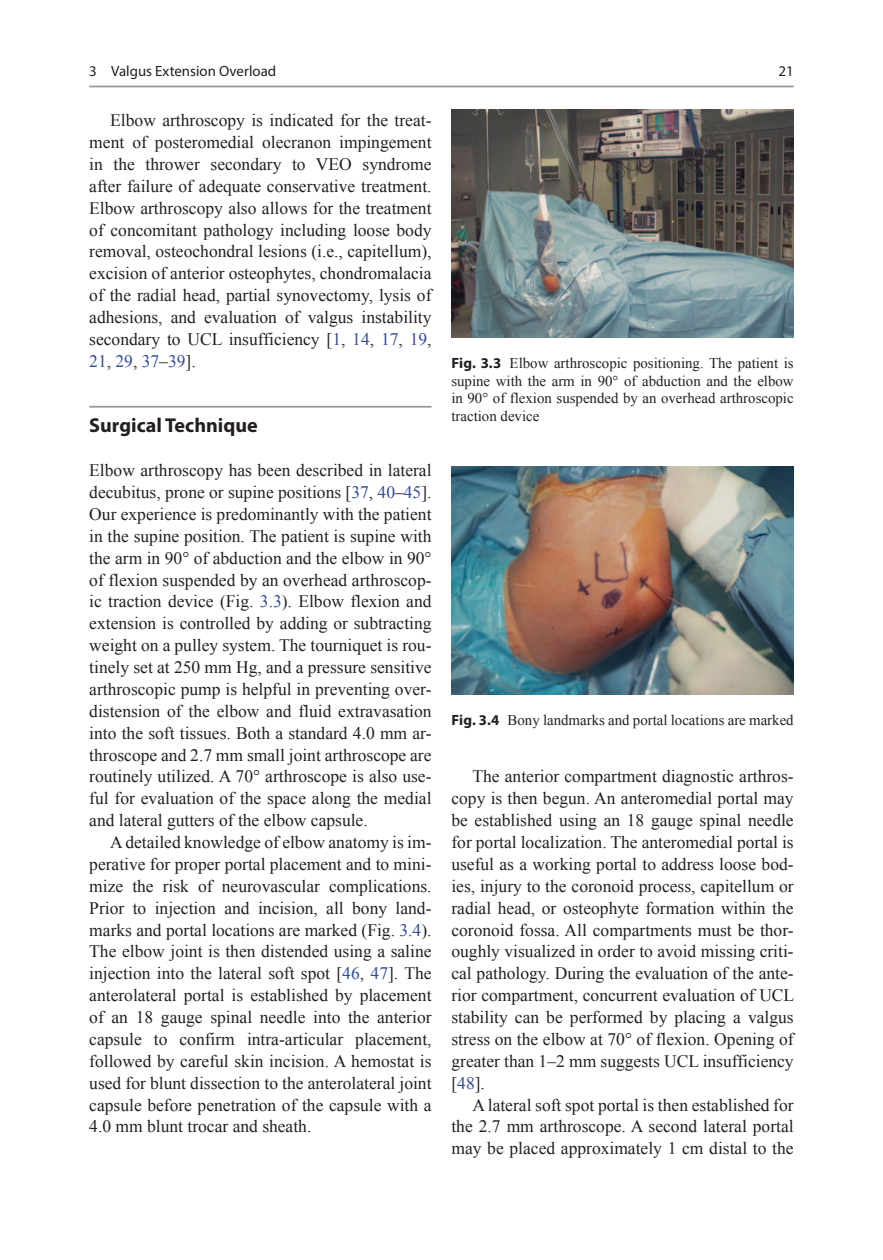
<style>
.page{position:relative;width:883px;height:1260px;background:#fff}
.page>*{position:absolute;margin:0;border:0;box-sizing:border-box;transform-origin:0 0}
.t1{font:20.12px "Myriad Pro Bold 2";color:#231f20}
.t2{font:17.5px/21.9px "Times New Roman";color:#231f20;text-align:justify}
.t3{font:14.88px/17.5px "Times New Roman";color:#231f20;text-align:justify}
.t4{font:14.88px "Myriad Pro Regular 7";color:#231f20}
.t5{font:14.88px "Myriad Pro Regular 2";color:#231f20}
.s1{color:#324a97}
.s2{font-family:"Myriad Pro Bold 2"}
</style>
<div class="page">
<hr style="left:89px;top:86px;width:705px;height:1px;background:#949699">
<hr style="left:89px;top:406px;width:343px;height:2px;background:#949699">
<img style="left:451px;top:466px;width:343px;height:228px">
<img style="left:451px;top:109px;width:343px;height:228px">
<p class="t4" style="left:89px;top:62px;width:188px">3 Valgus Extension Overload</p>
<p class="t5" style="left:778px;top:62px;width:17px">21</p>
<p class="t2" style="left:89px;top:109px;width:344px;text-indent:21px">Elbow arthroscopy is indicated for the treat&shy;ment of posteromedial olecranon impingement in the thrower secondary to VEO syndrome after failure of adequate conservative treatment.<br>Elbow arthroscopy also allows for the treatment of concomitant pathology including loose body removal, osteochondral lesions (i.e., capitellum), excision of anterior osteophytes, chondromalacia of the radial head, partial synovectomy, lysis of adhesions, and evaluation of valgus instability secondary to UCL insufficiency [<span class="s1">1</span>, <span class="s1">14</span>, <span class="s1">17</span>, <span class="s1">19</span>, <span class="s1">21</span>, <span class="s1">29</span>, <span class="s1">37</span>–<span class="s1">39</span>].</p>
<p class="t3" style="left:451px;top:354px;width:344px"><span class="s2">Fig. 3.3</span> Elbow arthroscopic positioning. The patient is supine with the arm in 90° of abduction and the elbow in 90° of flexion suspended by an overhead arthroscopic traction device</p>
<p class="t1" style="left:89px;top:413px;width:170px">Surgical Technique</p>
<p class="t2" style="left:89px;top:459px;width:344px">Elbow arthroscopy has been described in lateral decubitus, prone or supine positions [<span class="s1">37</span>, <span class="s1">40</span>–<span class="s1">45</span>].<br>Our experience is predominantly with the patient in the supine position. The patient is supine with the arm in 90° of abduction and the elbow in 90° of flexion suspended by an overhead arthroscop&shy;ic traction device (Fig. <span class="s1">3.3</span>). Elbow flexion and extension is controlled by adding or subtracting weight on a pulley system. The tourniquet is rou&shy;tinely set at 250 mm Hg, and a pressure sensitive arthroscopic pump is helpful in preventing over&shy;distension of the elbow and fluid extravasation into the soft tissues. Both a standard 4.0 mm ar&shy;throscope and 2.7 mm small joint arthroscope are routinely utilized. A 70° arthroscope is also use&shy;ful for evaluation of the space along the medial and lateral gutters of the elbow capsule.</p>
<p class="t2" style="left:89px;top:831px;width:344px;text-indent:21px">A detailed knowledge of elbow anatomy is im&shy;perative for proper portal placement and to mini&shy;mize the risk of neurovascular complications.<br>Prior to injection and incision, all bony land&shy;marks and portal locations are marked (Fig. <span class="s1">3.4</span>).<br>The elbow joint is then distended using a saline injection into the lateral soft spot [<span class="s1">46</span>, <span class="s1">47</span>]. The anterolateral portal is established by placement of an 18 gauge spinal needle into the anterior capsule to confirm intra-articular placement, followed by careful skin incision. A hemostat is used for blunt dissection to the anterolateral joint capsule before penetration of the capsule with a 4.0 mm blunt trocar and sheath.</p>
<p class="t3" style="left:451px;top:711px;width:344px"><span class="s2">Fig. 3.4</span> Bony landmarks and portal locations are marked</p>
<p class="t2" style="left:451px;top:765px;width:344px;text-indent:21px">The anterior compartment diagnostic arthros&shy;copy is then begun. An anteromedial portal may be established using an 18 gauge spinal needle for portal localization. The anteromedial portal is useful as a working portal to address loose bod&shy;ies, injury to the coronoid process, capitellum or radial head, or osteophyte formation within the coronoid fossa. All compartments must be thor&shy;oughly visualized in order to avoid missing criti&shy;cal pathology. During the evaluation of the ante&shy;rior compartment, concurrent evaluation of UCL stability can be performed by placing a valgus stress on the elbow at 70° of flexion. Opening of greater than 1–2 mm suggests UCL insufficiency [<span class="s1">48</span>].</p>
<p class="t2" style="left:451px;top:1093px;width:344px;text-indent:21px">A lateral soft spot portal is then established for the 2.7 mm arthroscope. A second lateral portal may be placed approximately 1 cm distal to the</p>
</div>
